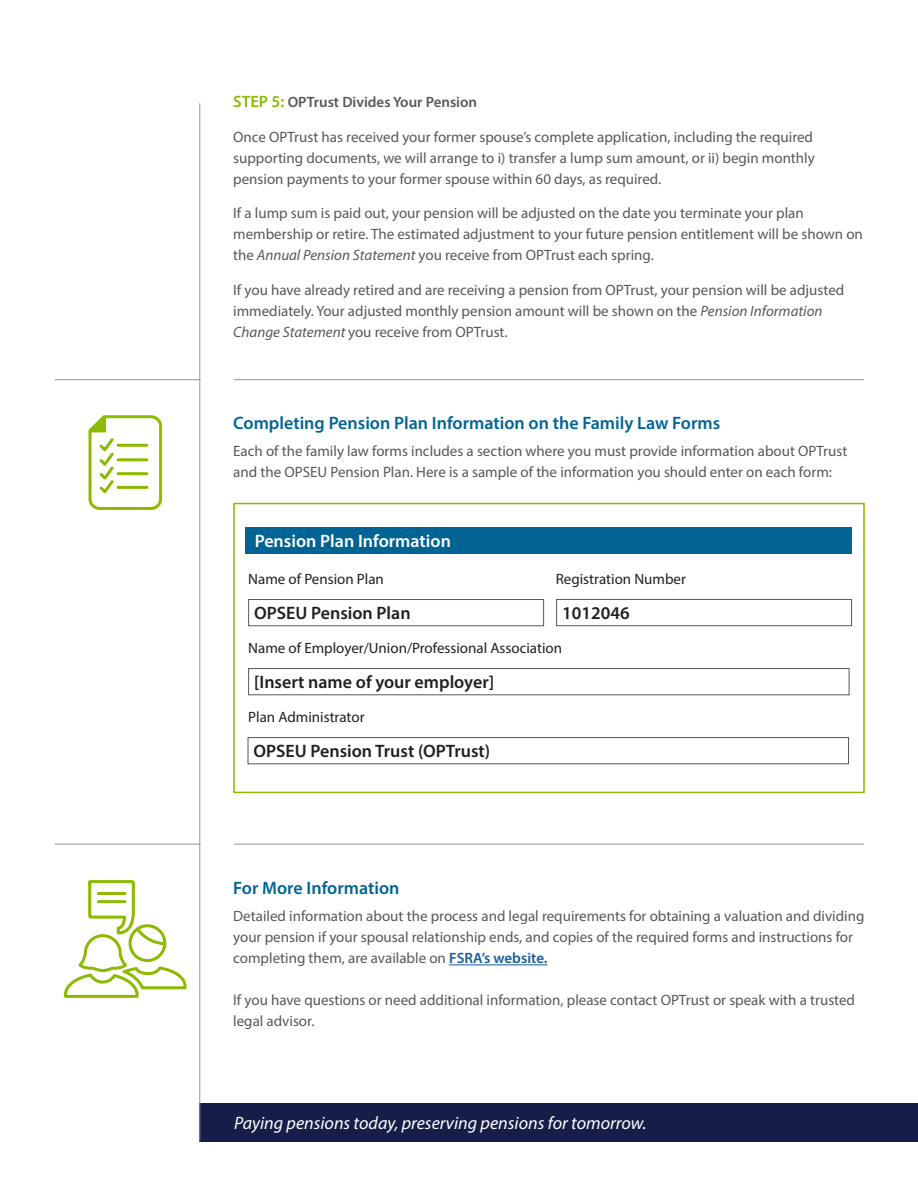
<style>
.page{position:relative;width:918px;height:1188px;background:#fff}
.page>*{position:absolute;margin:0;border:0;box-sizing:border-box;transform-origin:0 0}
.t1{font:600 18px "Myriad Pro";color:#231f20}
.t2{font:600 18px "Myriad Pro";color:#016495}
.t3{font:italic 18px "Myriad Pro";color:#fff}
.t4{font:600 18px "Myriad Pro";color:#fff}
.t5{font:15px/21px "Myriad Pro";color:#57585a}
.t6{font:15px "Myriad Pro";color:#231f20}
.t7{font:600 15px "Myriad Pro";color:#57585a}
.s1{font-size:16.5px;color:#8bba00}
.s2{font-style:italic}
.s3{font-weight:600;color:#175d9e}
</style>
<div class="page">
<div style="left:200px;top:1103px;width:718px;height:39px;background:#161d48"></div>
<hr style="left:200px;top:103px;width:1px;height:1039px;background:#939598">
<hr style="left:449px;top:964px;width:98px;height:1px;background:#175d9e">
<div style="left:233px;top:503px;width:632px;height:290px;border:2px solid #8bba00"></div>
<svg style="left:88px;top:415px;width:75px;height:95px"></svg>
<svg style="left:63px;top:880px;width:124px;height:118px"></svg>
<hr style="left:98px;top:900px;width:27px;height:3px;background:#8bba00">
<hr style="left:98px;top:892px;width:27px;height:3px;background:#8bba00">
<div style="left:246px;top:527px;width:606px;height:27px;background:#016495"></div>
<div style="left:248px;top:599px;width:296px;height:27px;border:1px solid #57585a"></div>
<div style="left:248px;top:668px;width:601px;height:27px;border:1px solid #57585a"></div>
<div style="left:248px;top:737px;width:601px;height:27px;border:1px solid #57585a"></div>
<div style="left:556px;top:599px;width:296px;height:27px;border:1px solid #57585a"></div>
<hr style="left:234px;top:844px;width:630px;height:1px;background:#939598">
<hr style="left:234px;top:379px;width:630px;height:1px;background:#939598">
<hr style="left:55px;top:844px;width:145px;height:1px;background:#939598">
<hr style="left:55px;top:379px;width:145px;height:1px;background:#939598">
<p class="t7" style="left:233px;top:93px;width:245px"><span class="s1">STEP 5:</span> OPTrust Divides Your Pension</p>
<p class="t5" style="left:233px;top:126px;width:583px;text-align:justify">Once OPTrust has received your former spouse’s complete application, including the required supporting documents, we will arrange to i) transfer a lump sum amount, or ii) begin monthly pension payments to your former spouse within 60 days, as required.</p>
<p class="t5" style="left:233px;top:203px;width:631px">If a lump sum is paid out, your pension will be adjusted on the date you terminate your plan membership or retire. The estimated adjustment to your future pension entitlement will be shown on the <span class="s2">Annual Pension Statement</span> you receive from OPTrust each spring.</p>
<p class="t5" style="left:233px;top:279px;width:613px">If you have already retired and are receiving a pension from OPTrust, your pension will be adjusted immediately. Your adjusted monthly pension amount will be shown on the <span class="s2">Pension Information<br>Change Statement</span> you receive from OPTrust.</p>
<p class="t2" style="left:233px;top:411px;width:488px">Completing Pension Plan Information on the Family Law Forms</p>
<p class="t5" style="left:233px;top:441px;width:616px">Each of the family law forms includes a section where you must provide information about OPTrust and the OPSEU Pension Plan. Here is a sample of the information you should enter on each form:</p>
<p class="t4" style="left:255px;top:529px;width:198px">Pension Plan Information</p>
<p class="t6" style="left:248px;top:569px;width:137px">Name of Pension Plan</p>
<p class="t6" style="left:556px;top:569px;width:132px">Registration Number</p>
<p class="t1" style="left:254px;top:602px;width:158px">OPSEU Pension Plan</p>
<p class="t1" style="left:562px;top:602px;width:69px">1012046</p>
<p class="t6" style="left:248px;top:639px;width:315px">Name of Employer/Union/Professional Association</p>
<p class="t1" style="left:254px;top:671px;width:242px">[Insert name of your employer]</p>
<p class="t6" style="left:248px;top:708px;width:118px">Plan Administrator</p>
<p class="t1" style="left:253px;top:740px;width:238px">OPSEU Pension Trust (OPTrust)</p>
<p class="t2" style="left:233px;top:876px;width:168px">For More Information</p>
<p class="t5" style="left:233px;top:906px;width:633px">Detailed information about the process and legal requirements for obtaining a valuation and dividing your pension if your spousal relationship ends, and copies of the required forms and instructions for completing them, are available on <span class="s3">FSRA’s website.</span></p>
<p class="t5" style="left:233px;top:990px;width:623px">If you have questions or need additional information, please contact OPTrust or speak with a trusted legal advisor.</p>
<p class="t3" style="left:234px;top:1112px;width:414px">Paying pensions today, preserving pensions for tomorrow.</p>
</div>
